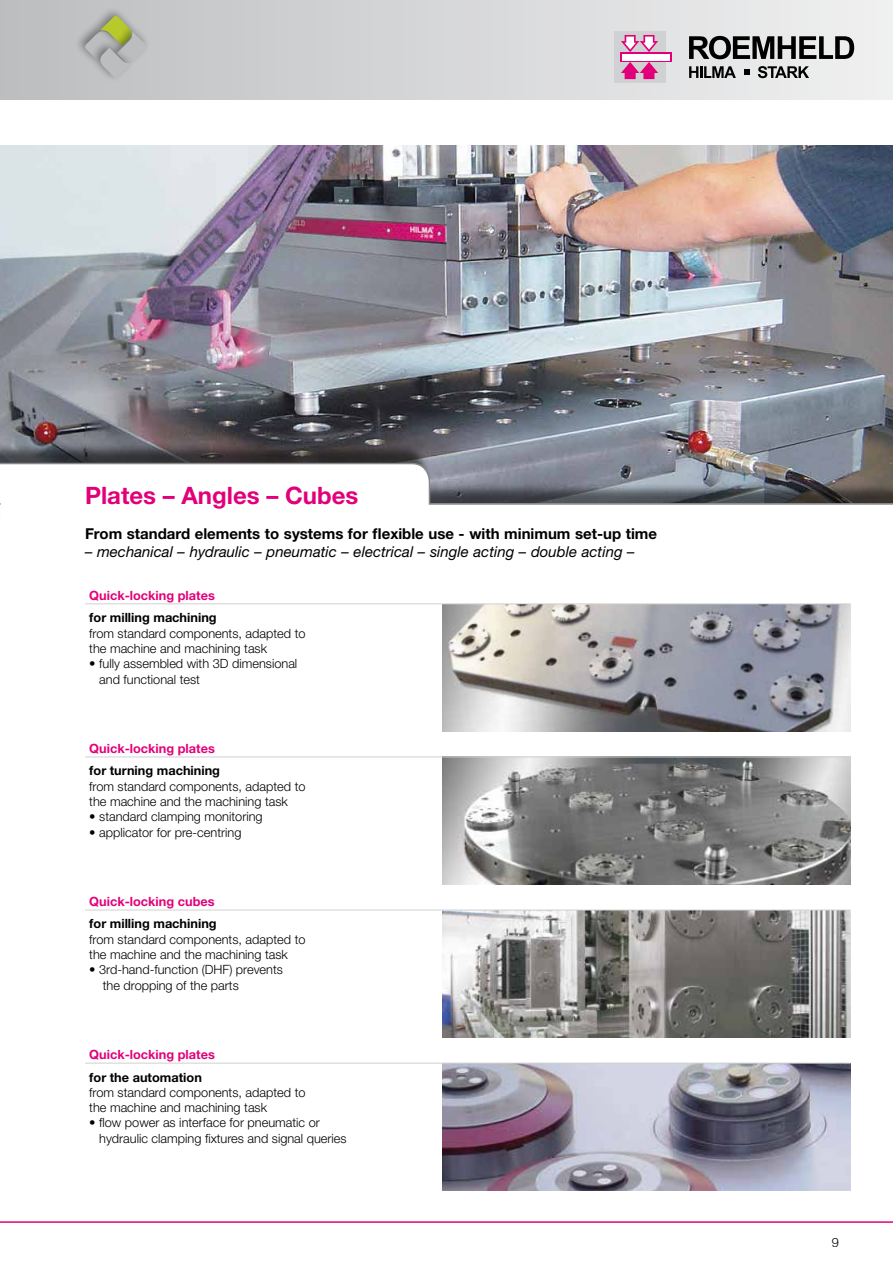
<style>
.page{position:relative;width:893px;height:1263px;background:#fff}
.page>*{position:absolute;margin:0;border:0;box-sizing:border-box;transform-origin:0 0}
.t1{font:700 24px "Helvetica Neue";color:#e2007a}
.t2{font:italic 15px "Helvetica Neue";color:#000}
.t3{font:700 15px "Helvetica Neue";color:#000}
.t4{font:300 12.75px/15.3px "Helvetica Neue";color:#000}
.t5{font:700 12.75px "Helvetica Neue";color:#e2007a}
.t6{font:700 12.75px "Helvetica Neue";color:#000}
.t7{font:300 12.75px "Helvetica Neue";color:#000}
.s1{font-weight:700}
</style>
<div class="page">
<div style="left:0;top:0;width:893px;height:99px;background:linear-gradient(to right,#bcbebf,#f0f0f1)"></div>
<svg style="left:689px;top:36px;width:165px;height:23px;background:#6e6e6e"></svg>
<svg style="left:689px;top:66px;width:47px;height:12px"></svg>
<svg style="left:758px;top:66px;width:51px;height:12px"></svg>
<svg style="left:744px;top:69px;width:5px;height:6px"></svg>
<div style="left:614px;top:31px;width:52px;height:52px;background:#d0d1d2"></div>
<svg style="left:621px;top:52px;width:51px;height:10px"></svg>
<div style="left:622px;top:54px;width:48px;height:6px;background:#fff"></div>
<svg style="left:621px;top:35px;width:37px;height:17px"></svg>
<svg style="left:621px;top:62px;width:37px;height:17px"></svg>
<hr style="left:0;top:1221px;width:893px;height:2px;background:#e2007a">
<img style="left:0;top:145px;width:893px;height:297px">
<img style="left:442px;top:604px;width:408px;height:127px">
<img style="left:442px;top:757px;width:408px;height:127px">
<img style="left:442px;top:911px;width:408px;height:126px">
<img style="left:442px;top:1064px;width:408px;height:127px">
<div style="left:74px;top:21px;width:45px;height:45px;background:#000;opacity:.4"></div>
<div style="left:90px;top:6px;width:46px;height:44px;background:#000;opacity:.4"></div>
<div style="left:106px;top:22px;width:45px;height:45px;background:#c5c6c8"></div>
<div style="left:89px;top:38px;width:46px;height:45px;background:#c2c3c4"></div>
<svg style="left:85px;top:16px;width:62px;height:62px"></svg>
<div style="left:0;top:442px;width:893px;height:80px;background:#000;opacity:.55"></div>
<hr style="left:0;top:442px;width:2px;height:90px;background:#000;opacity:.55">
<svg style="left:0;top:462px;width:893px;height:70px"></svg>
<hr style="left:85px;top:603px;width:268px;height:1px;background:#d0d1d2">
<hr style="left:353px;top:603px;width:497px;height:1px;background:#d0d1d2">
<hr style="left:353px;top:756px;width:497px;height:1px;background:#d0d1d2">
<hr style="left:353px;top:910px;width:497px;height:1px;background:#d0d1d2">
<hr style="left:353px;top:1063px;width:497px;height:1px;background:#d0d1d2">
<hr style="left:85px;top:756px;width:268px;height:1px;background:#d0d1d2">
<hr style="left:85px;top:910px;width:268px;height:1px;background:#d0d1d2">
<hr style="left:85px;top:1063px;width:268px;height:1px;background:#d0d1d2">
<h1 class="t1" style="left:85px;top:480px;width:275px">Plates – Angles – Cubes</h1>
<p class="t3" style="left:85px;top:524px;width:574px">From standard elements to systems for flexible use - with minimum set-up time</p>
<p class="t2" style="left:85px;top:543px;width:551px">– mechanical – hydraulic – pneumatic – electrical – single acting – double acting –</p>
<p class="t5" style="left:89px;top:587px;width:127px">Quick-locking plates</p>
<p class="t6" style="left:89px;top:610px;width:129px">for milling machining</p>
<p class="t4" style="left:89px;top:625px;width:218px">from standard components, adapted to the machine and machining task</p>
<p class="t4" style="left:99px;top:656px;width:200px;text-indent:-10px"><span class="s1">•</span> fully assembled with 3D dimensional and functional test</p>
<p class="t5" style="left:89px;top:740px;width:127px">Quick-locking plates</p>
<p class="t6" style="left:89px;top:763px;width:132px">for turning machining</p>
<p class="t4" style="left:89px;top:778px;width:218px">from standard components, adapted to the machine and the machining task</p>
<p class="t4" style="left:89px;top:809px;width:175px"><span class="s1">•</span> standard clamping monitoring</p>
<p class="t4" style="left:89px;top:824px;width:154px"><span class="s1">•</span> applicator for pre-centring</p>
<p class="t5" style="left:89px;top:893px;width:127px">Quick-locking cubes</p>
<p class="t6" style="left:89px;top:916px;width:129px">for milling machining</p>
<p class="t4" style="left:89px;top:931px;width:218px">from standard components, adapted to the machine and the machining task</p>
<p class="t4" style="left:103px;top:962px;width:182px;text-indent:-13px"><span class="s1">•</span> 3rd-hand-function (DHF) prevents the dropping of the parts</p>
<p class="t5" style="left:89px;top:1046px;width:127px">Quick-locking plates</p>
<p class="t6" style="left:89px;top:1069px;width:114px">for the automation</p>
<p class="t4" style="left:89px;top:1084px;width:218px">from standard components, adapted to the machine and machining task</p>
<p class="t4" style="left:99px;top:1115px;width:249px;text-indent:-10px"><span class="s1">•</span> flow power as interface for pneumatic or hydraulic clamping fixtures and signal queries</p>
<p class="t7" style="left:832px;top:1234px;width:9px">9</p>
</div>
